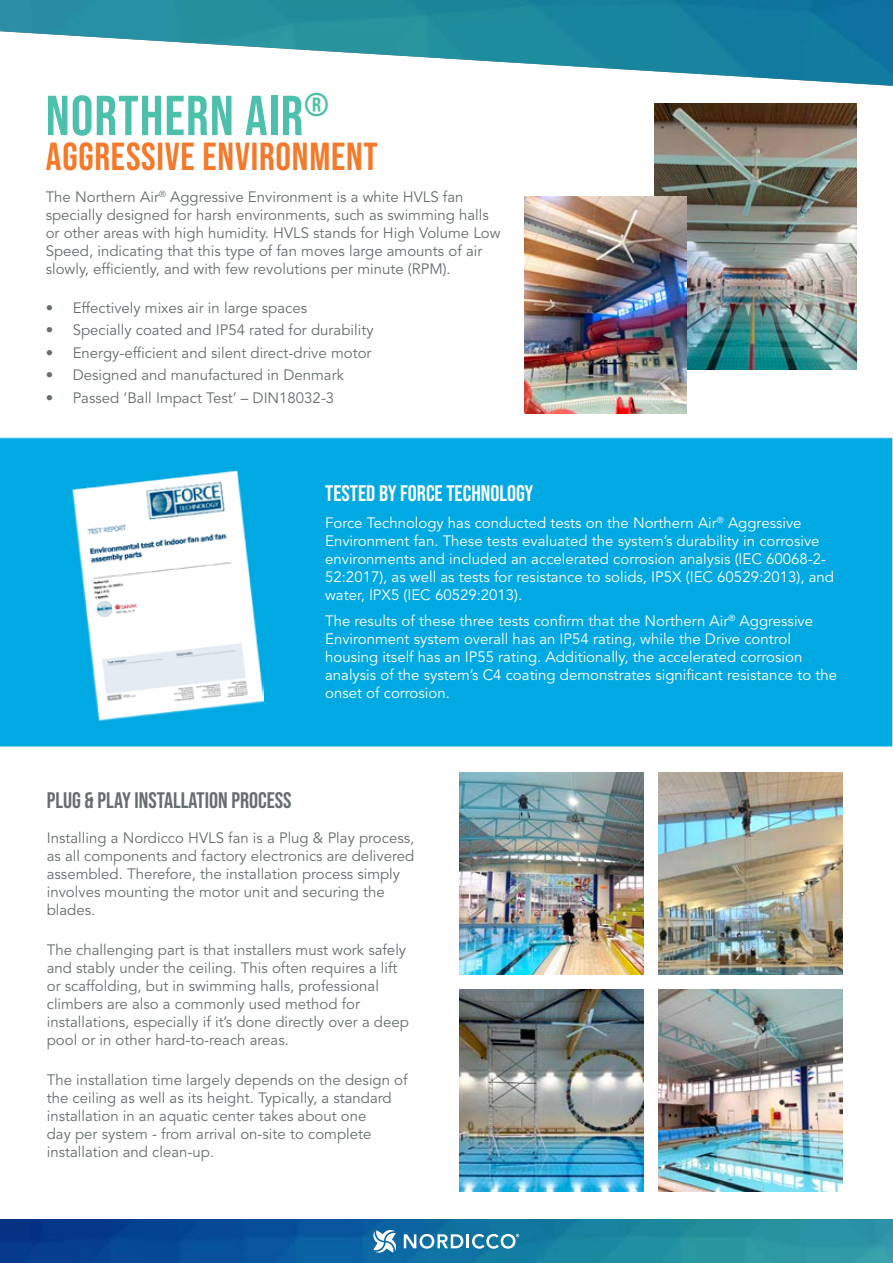
<style>
.page{position:relative;width:893px;height:1263px;background:#fff}
.page>*{position:absolute;margin:0;border:0;box-sizing:border-box;transform-origin:0 0}
.t1{font:56.25px "Bebas Neue";letter-spacing:.02em;color:#4dc0ab}
.t2{font:39px "Bebas Neue";letter-spacing:.02em;color:#f4792a}
.t3{font:22.5px "Bebas Neue";color:#666d6f}
.t4{font:22.5px "Bebas Neue";color:#fff}
.t5{font:15px/18px "Avenir LT Std";color:#666d6f}
.t6{font:15px/18px "Avenir LT Std";color:#fff}
</style>
<div class="page">
<img style="left:0;top:1219px;width:893px;height:44px">
<svg style="left:373px;top:1229px;width:24px;height:25px"></svg>
<svg style="left:404px;top:1234px;width:59px;height:15px"></svg>
<hr style="left:466px;top:1234px;width:3px;height:14px;background:#fff">
<svg style="left:472px;top:1234px;width:47px;height:15px"></svg>
<img style="left:659px;top:989px;width:183px;height:202px">
<img style="left:659px;top:772px;width:183px;height:202px">
<img style="left:459px;top:989px;width:184px;height:202px">
<img style="left:0;top:0;width:893px;height:86px">
<img style="left:654px;top:104px;width:202px;height:266px">
<img style="left:524px;top:197px;width:163px;height:216px">
<div style="left:0;top:438px;width:893px;height:309px;background:#00a9e2"></div>
<img style="left:72px;top:468px;width:191px;height:255px">
<img style="left:459px;top:772px;width:184px;height:202px">
<h1 class="t1" style="left:46px;top:84px;width:284px">NORTHERN AIR<sup>®</sup></h1>
<h2 class="t2" style="left:46px;top:134px;width:333px">AGGRESSIVE ENVIRONMENT</h2>
<p class="t5" style="left:46px;top:189px;width:456px">The Northern Air<sup>®</sup> Aggressive Environment is a white HVLS fan specially designed for harsh environments, such as swimming halls or other areas with high humidity. HVLS stands for High Volume Low Speed, indicating that this type of fan moves large amounts of air slowly, efficiently, and with few revolutions per minute (RPM).</p>
<p class="t5" style="left:46px;top:299px;width:263px">• Effectively mixes air in large spaces</p>
<p class="t5" style="left:46px;top:322px;width:329px">• Specially coated and IP54 rated for durability</p>
<p class="t5" style="left:46px;top:344px;width:327px">• Energy-efficient and silent direct-drive motor</p>
<p class="t5" style="left:46px;top:367px;width:300px">• Designed and manufactured in Denmark</p>
<p class="t5" style="left:46px;top:389px;width:290px">• Passed ’Ball Impact Test’ – DIN18032-3</p>
<h3 class="t4" style="left:325px;top:481px;width:210px">TESTED BY FORCE TECHNOLOGY</h3>
<p class="t6" style="left:325px;top:514px;width:510px">Force Technology has conducted tests on the Northern Air<sup>®</sup> Aggressive Environment fan. These tests evaluated the system’s durability in corrosive environments and included an accelerated corrosion analysis (IEC 60068-2- 52:2017), as well as tests for resistance to solids, IP5X (IEC 60529:2013), and water, IPX5 (IEC 60529:2013).</p>
<p class="t6" style="left:325px;top:613px;width:513px">The results of these three tests confirm that the Northern Air<sup>®</sup> Aggressive Environment system overall has an IP54 rating, while the Drive control housing itself has an IP55 rating. Additionally, the accelerated corrosion analysis of the system’s C4 coating demonstrates significant resistance to the onset of corrosion.</p>
<h3 class="t3" style="left:47px;top:788px;width:246px">PLUG &amp; PLAY INSTALLATION PROCESS</h3>
<p class="t5" style="left:47px;top:829px;width:369px">Installing a Nordicco HVLS fan is a Plug &amp; Play process, as all components and factory electronics are delivered assembled. Therefore, the installation process simply involves mounting the motor unit and securing the blades.</p>
<p class="t5" style="left:47px;top:941px;width:364px">The challenging part is that installers must work safely and stably under the ceiling. This often requires a lift or scaffolding, but in swimming halls, professional climbers are also a commonly used method for installations, especially if it’s done directly over a deep pool or in other hard-to-reach areas.</p>
<p class="t5" style="left:47px;top:1071px;width:362px">The installation time largely depends on the design of the ceiling as well as its height. Typically, a standard installation in an aquatic center takes about one<br>day per system - from arrival on-site to complete installation and clean-up.</p>
</div>
